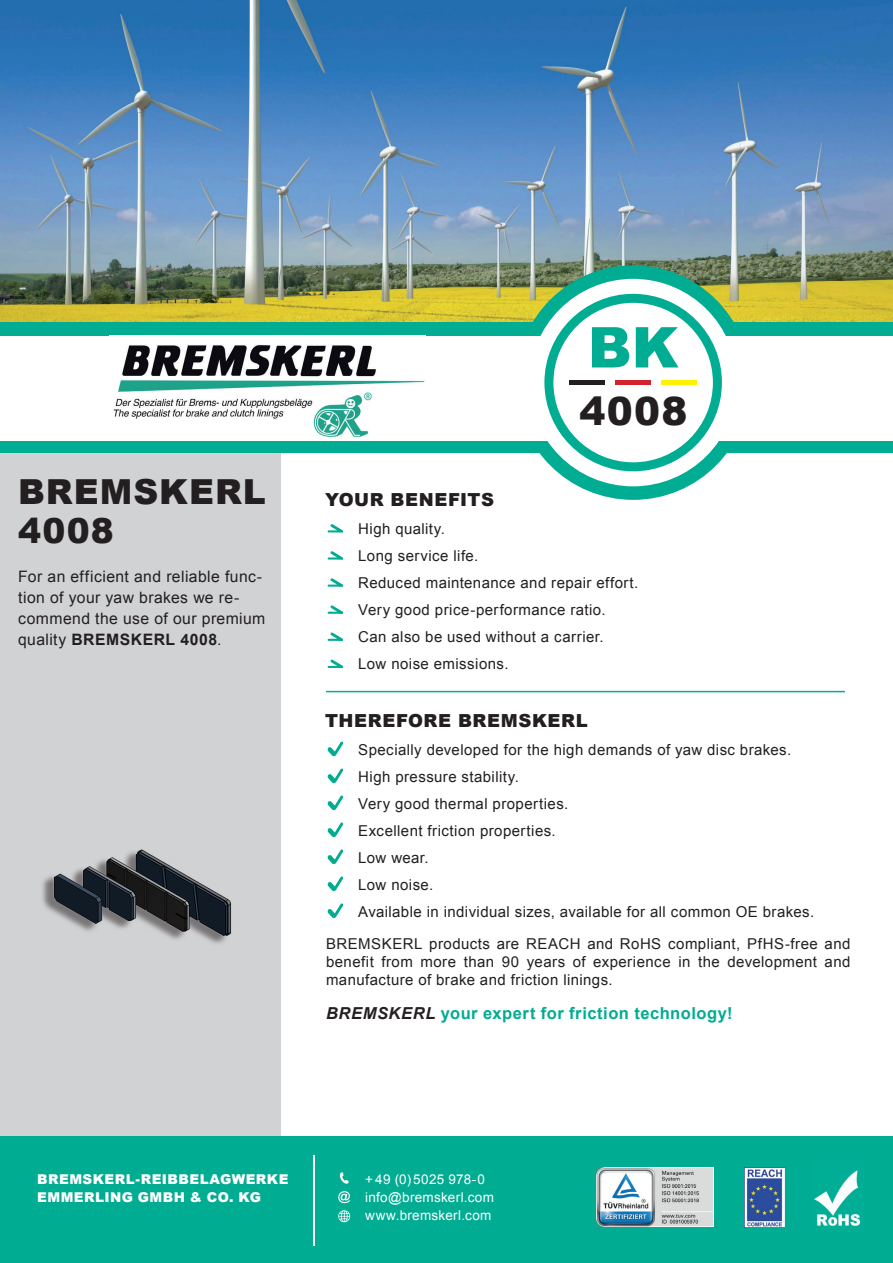
<style>
.page{position:relative;width:893px;height:1263px;background:#fff}
.page>*{position:absolute;margin:0;border:0;box-sizing:border-box;transform-origin:0 0}
.t1{font:900 56.25px "Arial";color:#00ac92}
.t2{font:900 39px "Arial";color:#231f20}
.t3{font:900 34.5px/39px "Arial";letter-spacing:.03em;color:#231f20}
.t4{font:900 18px "Arial";letter-spacing:.03em;color:#231f20}
.t5{font:700 16.5px "Arial";letter-spacing:.03em;color:#00ac92}
.t6{font:15.75px/21px "Arial";letter-spacing:.025em;color:#231f20}
.t7{font:15px/27px "Arial";letter-spacing:.03em;color:#231f20}
.t8{font:13.5px/18px "Arial";letter-spacing:.02em;color:#fff}
.t9{font:900 13.5px/18px "Arial";letter-spacing:.035em;color:#fff}
.s1{font-weight:700}
.s2{font-style:italic;color:#231f20}
</style>
<div class="page">
<div style="left:0;top:451px;width:281px;height:694px;background:#d1d2d4"></div>
<img style="left:0;top:0;width:893px;height:322px">
<div style="left:0;top:322px;width:893px;height:131px;background:#00ac92"></div>
<svg style="left:523px;top:272px;width:221px;height:221px"></svg>
<div style="left:516px;top:265px;width:234px;height:235px;border:14px solid #00ac92;border-radius:50%"></div>
<div style="left:0;top:336px;width:893px;height:104px;background:#fff"></div>
<div style="left:549px;top:298px;width:168px;height:169px;background:#fff;border-radius:50%"></div>
<div style="left:544px;top:294px;width:178px;height:177px;border:9px solid #00ac92;border-radius:50%"></div>
<hr style="left:569px;top:381px;width:36px;height:4px;background:#231f20">
<hr style="left:615px;top:381px;width:36px;height:4px;background:#d1232a">
<hr style="left:661px;top:381px;width:36px;height:4px;background:#fff101">
<div style="left:0;top:1136px;width:893px;height:127px;background:#00ac92"></div>
<img style="left:113px;top:344px;width:312px;height:93px">
<hr style="left:326px;top:691px;width:519px;height:1px;background:#00ac92">
<svg style="left:327px;top:741px;width:16px;height:15px"></svg>
<svg style="left:327px;top:768px;width:16px;height:15px"></svg>
<svg style="left:327px;top:795px;width:16px;height:15px"></svg>
<svg style="left:327px;top:822px;width:16px;height:15px"></svg>
<svg style="left:327px;top:849px;width:16px;height:15px"></svg>
<svg style="left:327px;top:876px;width:16px;height:15px"></svg>
<svg style="left:327px;top:903px;width:16px;height:15px"></svg>
<img style="left:42px;top:849px;width:190px;height:95px">
<svg style="left:328px;top:524px;width:15px;height:9px"></svg>
<svg style="left:328px;top:551px;width:15px;height:9px"></svg>
<svg style="left:328px;top:578px;width:15px;height:9px"></svg>
<svg style="left:328px;top:605px;width:15px;height:9px"></svg>
<svg style="left:328px;top:632px;width:15px;height:9px"></svg>
<svg style="left:328px;top:659px;width:15px;height:9px"></svg>
<hr style="left:313px;top:1155px;width:1px;height:90px;background:#fff">
<img style="left:597px;top:1167px;width:116px;height:59px">
<img style="left:744px;top:1167px;width:40px;height:60px">
<img style="left:814px;top:1170px;width:46px;height:56px">
<svg style="left:339px;top:1172px;width:10px;height:12px"></svg>
<svg style="left:338px;top:1191px;width:12px;height:12px"></svg>
<svg style="left:338px;top:1210px;width:12px;height:12px"></svg>
<h3 class="t3" style="left:18px;top:471px;width:249px">BREMSKERL<br>4008</h3>
<p class="t6" style="left:18px;top:566px;width:249px">For an efficient and reliable func&shy;tion of your yaw brakes we re&shy;commend the use of our premium quality <span class="s1">BREMSKERL 4008</span>.</p>
<h1 class="t1" style="left:588px;top:307px;width:92px">BK</h1>
<h2 class="t2" style="left:579px;top:383px;width:109px">4008</h2>
<p class="t4" style="left:325px;top:486px;width:170px">YOUR BENEFITS</p>
<p class="t7" style="left:358px;top:515px;width:282px">High quality.<br>Long service life.<br>Reduced maintenance and repair effort.<br>Very good price-performance ratio.<br>Can also be used without a carrier.<br>Low noise emissions.</p>
<p class="t4" style="left:325px;top:707px;width:264px">THEREFORE BREMSKERL</p>
<p class="t7" style="left:358px;top:736px;width:457px">Specially developed for the high demands of yaw disc brakes.<br>High pressure stability.<br>Very good thermal properties.<br>Excellent friction properties.<br>Low wear.<br>Low noise.<br>Available in individual sizes, available for all common OE brakes.</p>
<p class="t7" style="left:326px;top:935px;width:526px;line-height:18px;text-align:justify">BREMSKERL products are REACH and RoHS compliant, PfHS-free and benefit from more than 90 years of experience in the development and manufacture of brake and friction linings.</p>
<p class="t5" style="left:326px;top:1002px;width:408px"><span class="s2">BREMSKERL</span> your expert for friction technology!</p>
<p class="t9" style="left:37px;top:1169px;width:253px">BREMSKERL-REIBBELAGWERKE<br>EMMERLING GMBH &amp; CO. KG</p>
<p class="t8" style="left:365px;top:1170px;width:130px">+ 49 (0) 5025 978-0 info@bremskerl.com www.bremskerl.com</p>
</div>
